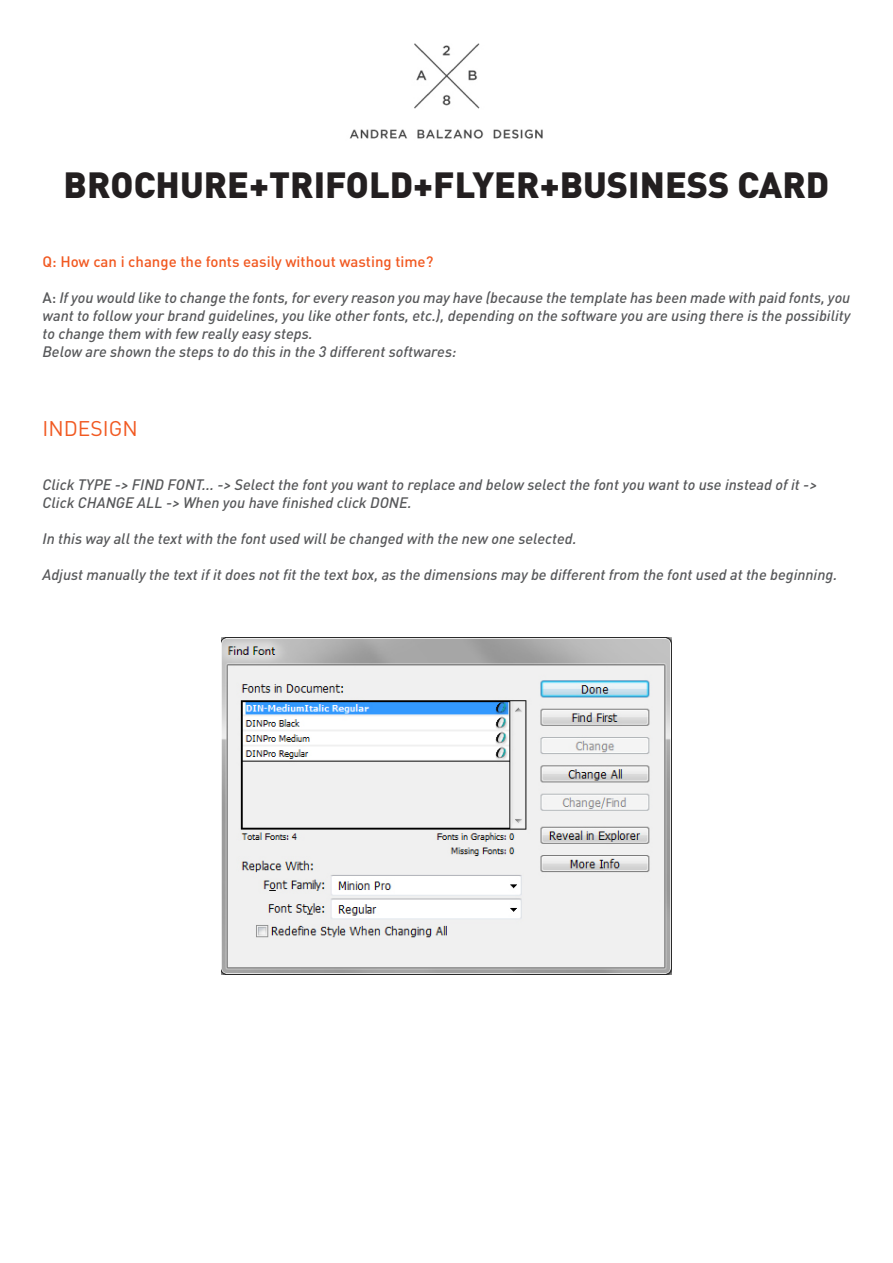
<style>
.page{position:relative;width:893px;height:1263px;background:#fff}
.page>*{position:absolute;margin:0;border:0;box-sizing:border-box;transform-origin:0 0}
.t1{font:900 36px "DIN Pro";color:#231f20}
.t2{font:21px "DIN Pro";color:#f15921}
.t3{font:italic 500 15px/18px "DIN";color:#57585a;text-align:justify}
.t4{font:500 15px "DIN Pro";color:#f15921}
.s1{font-family:"DIN Pro";font-style:normal}
</style>
<div class="page">
<img style="left:349px;top:43px;width:194px;height:96px">
<img style="left:222px;top:638px;width:449px;height:337px">
<h1 class="t1" style="left:64px;top:160px;width:767px">BROCHURE+TRIFOLD+FLYER+BUSINESS CARD</h1>
<p class="t4" style="left:43px;top:251px;width:392px">Q: How can i change the fonts easily without wasting time?</p>
<p class="t3" style="left:43px;top:288px;width:809px"><span class="s1">A:</span> If you would like to change the fonts, for every reason you may have (because the template has been made with paid fonts, you want to follow your brand guidelines, you like other fonts, etc.), depending on the software you are using there is the possibility to change them with few really easy steps.</p>
<p class="t3" style="left:43px;top:342px;width:415px">Below are shown the steps to do this in the 3 different softwares:</p>
<p class="t2" style="left:43px;top:414px;width:97px">INDESIGN</p>
<p class="t3" style="left:43px;top:475px;width:776px">Click TYPE -&gt; FIND FONT... -&gt; Select the font you want to replace and below select the font you want to use instead of it -&gt;<br>Click CHANGE ALL -&gt; When you have finished click DONE.</p>
<p class="t3" style="left:43px;top:529px;width:536px">In this way all the text with the font used will be changed with the new one selected.</p>
<p class="t3" style="left:43px;top:565px;width:796px">Adjust manually the text if it does not fit the text box, as the dimensions may be different from the font used at the beginning.</p>
</div>
